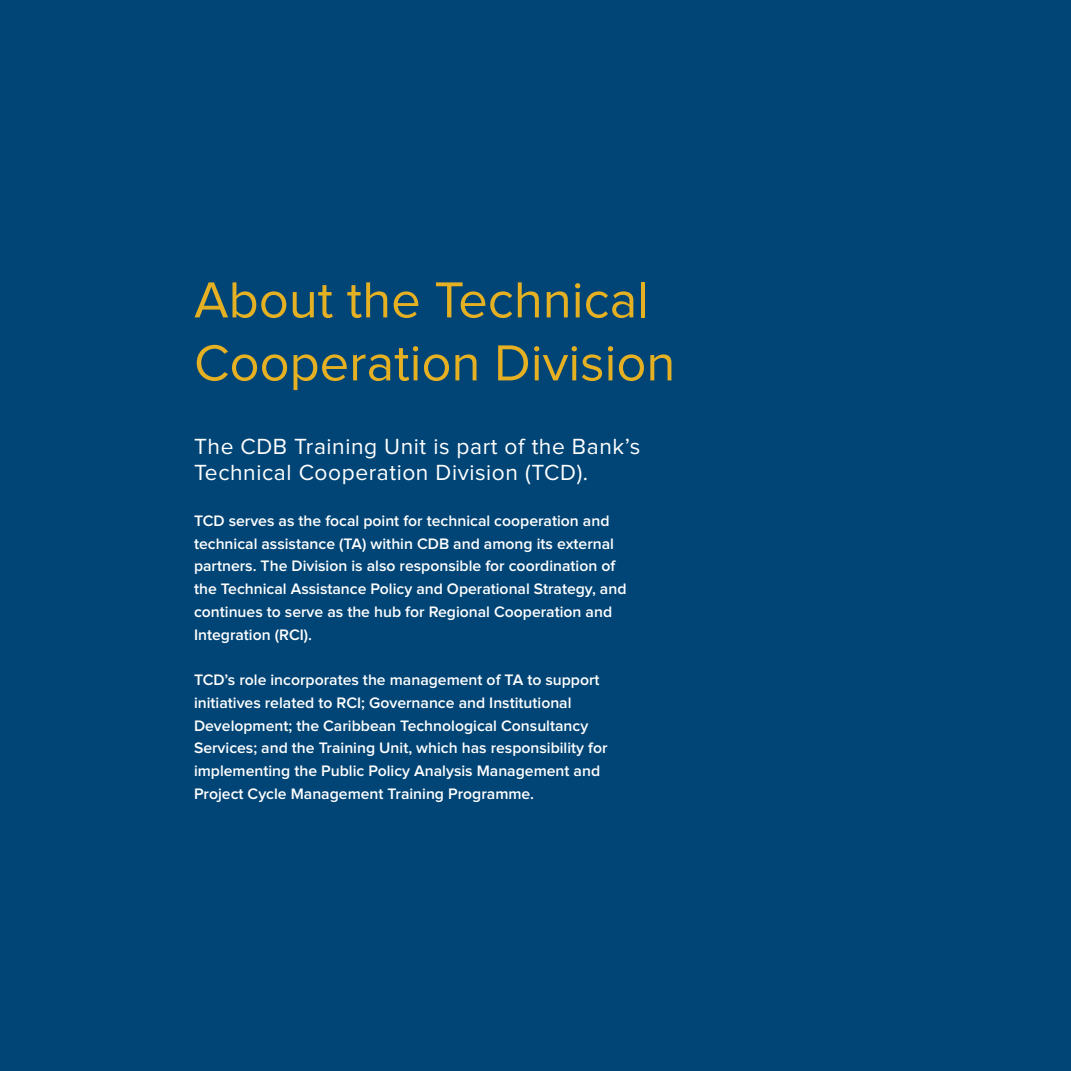
<style>
.page{position:relative;width:1071px;height:1071px;background:#014576}
.page>*{position:absolute;margin:0;border:0;box-sizing:border-box;transform-origin:0 0}
.t1{font:52.5px/63px "Proxima Nova";color:#e5b123}
.t2{font:22.75px/26.2px "Proxima Nova";letter-spacing:.025em;color:#fff}
.t3{font:600 15.75px/22.8px "Proxima Nova";color:#fff}
</style>
<div class="page">
<h1 class="t1" style="left:194px;top:271px;width:483px">About the Technical<br>Cooperation Division</h1>
<h2 class="t2" style="left:194px;top:434px;width:448px">The CDB Training Unit is part of the Bank’s<br>Technical Cooperation Division (TCD).</h2>
<p class="t3" style="left:194px;top:510px;width:434px">TCD serves as the focal point for technical cooperation and technical assistance (TA) within CDB and among its external partners. The Division is also responsible for coordination of the Technical Assistance Policy and Operational Strategy, and continues to serve as the hub for Regional Cooperation and Integration (RCI).</p>
<p class="t3" style="left:194px;top:669px;width:415px">TCD’s role incorporates the management of TA to support initiatives related to RCI; Governance and Institutional Development; the Caribbean Technological Consultancy Services; and the Training Unit, which has responsibility for implementing the Public Policy Analysis Management and Project Cycle Management Training Programme.</p>
</div>
